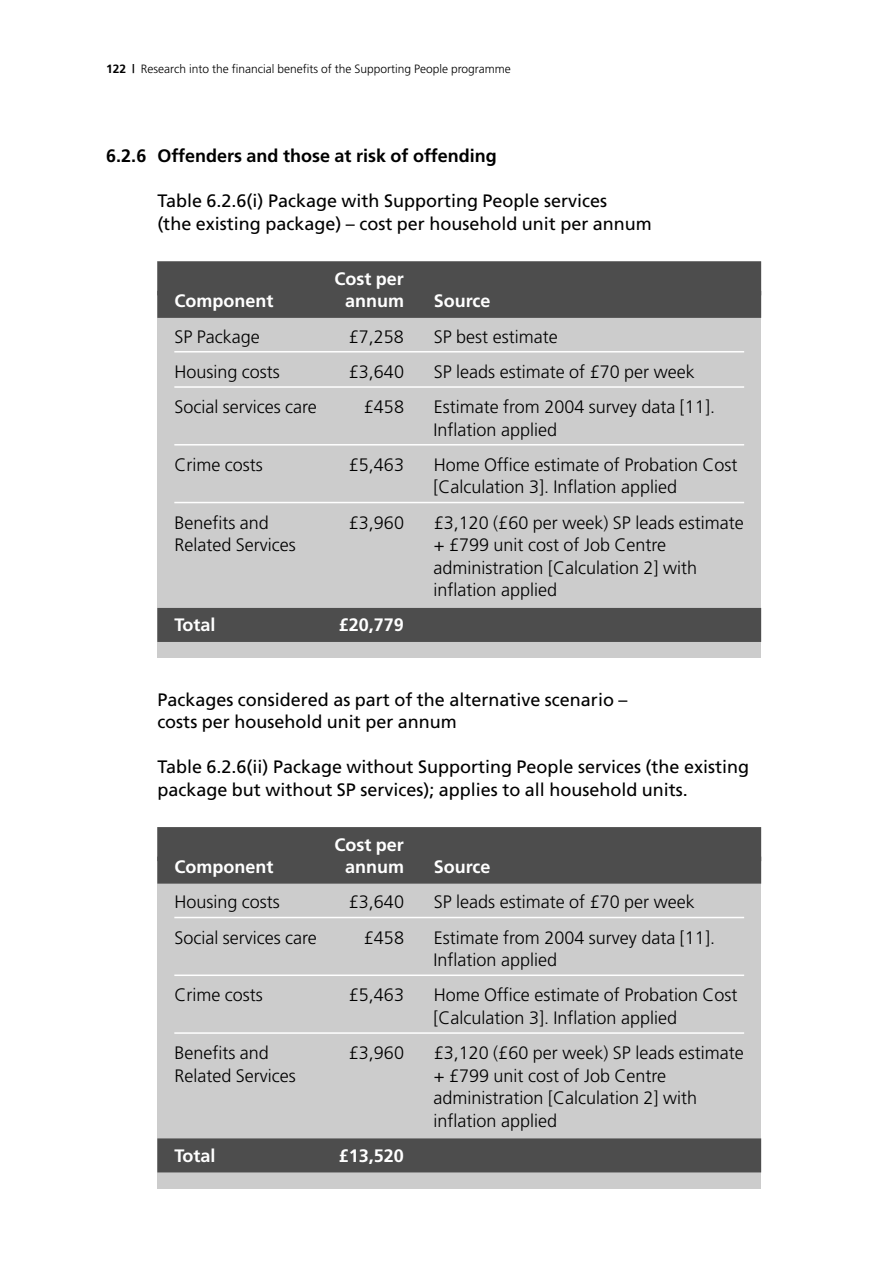
<style>
.page{position:relative;width:893px;height:1263px;background:#fff}
.page>*{position:absolute;margin:0;border:0;box-sizing:border-box;transform-origin:0 0}
.t1{font:300 18px/22.5px "Frutiger";color:#000}
.t2{font:18px/22.5px "Frutiger";color:#000}
.t3{font:700 18px "Frutiger";color:#fff}
.t4{font:700 18px "Frutiger";color:#000}
.t5{font:300 12px "Frutiger";color:#000}
.s1{font-weight:700}
</style>
<div class="page">
<div style="left:157px;top:827px;width:604px;height:361px;background:#ccc"></div>
<div style="left:157px;top:827px;width:604px;height:34px;background:#4d4d4d"></div>
<div style="left:157px;top:857px;width:604px;height:27px;background:#4d4d4d"></div>
<hr style="left:174px;top:917px;width:570px;height:1px;background:#fff">
<hr style="left:174px;top:974px;width:570px;height:2px;background:#fff">
<hr style="left:174px;top:1032px;width:570px;height:2px;background:#fff">
<div style="left:157px;top:1138px;width:604px;height:34px;background:#4d4d4d"></div>
<div style="left:157px;top:261px;width:604px;height:397px;background:#ccc"></div>
<div style="left:157px;top:261px;width:604px;height:34px;background:#4d4d4d"></div>
<div style="left:157px;top:291px;width:604px;height:27px;background:#4d4d4d"></div>
<hr style="left:174px;top:351px;width:570px;height:1px;background:#fff">
<hr style="left:174px;top:386px;width:570px;height:2px;background:#fff">
<hr style="left:174px;top:444px;width:570px;height:1px;background:#fff">
<hr style="left:174px;top:502px;width:570px;height:1px;background:#fff">
<div style="left:157px;top:608px;width:604px;height:34px;background:#4d4d4d"></div>
<p class="t5" style="left:106px;top:64px;width:406px"><span class="s1">122 |</span> Research into the financial benefits of the Supporting People programme</p>
<p class="t4" style="left:106px;top:149px;width:392px">6.2.6 Offenders and those at risk of offending</p>
<p class="t2" style="left:157px;top:191px;width:496px">Table 6.2.6(i) Package with Supporting People services<br>(the existing package) – cost per household unit per annum</p>
<p class="t3" style="left:334px;top:271px;width:71px">Cost per</p>
<p class="t3" style="left:174px;top:294px;width:100px">Component</p>
<p class="t3" style="left:345px;top:294px;width:61px">annum</p>
<p class="t3" style="left:434px;top:294px;width:58px">Source</p>
<p class="t1" style="left:174px;top:326px;width:87px">SP Package</p>
<p class="t1" style="left:349px;top:326px;width:57px">£7,258</p>
<p class="t1" style="left:434px;top:326px;width:125px">SP best estimate</p>
<p class="t1" style="left:174px;top:362px;width:107px">Housing costs</p>
<p class="t1" style="left:349px;top:362px;width:57px">£3,640</p>
<p class="t1" style="left:434px;top:362px;width:263px">SP leads estimate of £70 per week</p>
<p class="t1" style="left:174px;top:397px;width:144px">Social services care</p>
<p class="t1" style="left:364px;top:397px;width:42px">£458</p>
<p class="t1" style="left:434px;top:397px;width:283px">Estimate from 2004 survey data [11].<br>Inflation applied</p>
<p class="t1" style="left:174px;top:455px;width:90px">Crime costs</p>
<p class="t1" style="left:349px;top:455px;width:57px">£5,463</p>
<p class="t1" style="left:434px;top:455px;width:306px">Home Office estimate of Probation Cost [Calculation 3]. Inflation applied</p>
<p class="t1" style="left:174px;top:512px;width:96px">Benefits and</p>
<p class="t1" style="left:349px;top:512px;width:57px">£3,960</p>
<p class="t1" style="left:434px;top:512px;width:312px">£3,120 (£60 per week) SP leads estimate</p>
<p class="t1" style="left:174px;top:535px;width:123px">Related Services</p>
<p class="t1" style="left:434px;top:535px;width:265px">+ £799 unit cost of Job Centre administration [Calculation 2] with inflation applied</p>
<p class="t3" style="left:174px;top:618px;width:43px">Total</p>
<p class="t3" style="left:339px;top:618px;width:67px">£20,779</p>
<p class="t2" style="left:157px;top:689px;width:472px">Packages considered as part of the alternative scenario – costs per household unit per annum</p>
<p class="t2" style="left:157px;top:757px;width:593px">Table 6.2.6(ii) Package without Supporting People services (the existing package but without SP services); applies to all household units.</p>
<p class="t3" style="left:334px;top:837px;width:71px">Cost per</p>
<p class="t3" style="left:174px;top:859px;width:100px">Component</p>
<p class="t3" style="left:345px;top:859px;width:61px">annum</p>
<p class="t3" style="left:434px;top:859px;width:58px">Source</p>
<p class="t1" style="left:174px;top:892px;width:107px">Housing costs</p>
<p class="t1" style="left:349px;top:892px;width:57px">£3,640</p>
<p class="t1" style="left:434px;top:892px;width:263px">SP leads estimate of £70 per week</p>
<p class="t1" style="left:174px;top:927px;width:144px">Social services care</p>
<p class="t1" style="left:364px;top:927px;width:42px">£458</p>
<p class="t1" style="left:434px;top:927px;width:283px">Estimate from 2004 survey data [11].<br>Inflation applied</p>
<p class="t1" style="left:174px;top:985px;width:90px">Crime costs</p>
<p class="t1" style="left:349px;top:985px;width:57px">£5,463</p>
<p class="t1" style="left:434px;top:985px;width:306px">Home Office estimate of Probation Cost [Calculation 3]. Inflation applied</p>
<p class="t1" style="left:174px;top:1043px;width:96px">Benefits and</p>
<p class="t1" style="left:349px;top:1043px;width:57px">£3,960</p>
<p class="t1" style="left:434px;top:1043px;width:312px">£3,120 (£60 per week) SP leads estimate</p>
<p class="t1" style="left:174px;top:1065px;width:123px">Related Services</p>
<p class="t1" style="left:434px;top:1065px;width:265px">+ £799 unit cost of Job Centre administration [Calculation 2] with inflation applied</p>
<p class="t3" style="left:174px;top:1148px;width:43px">Total</p>
<p class="t3" style="left:339px;top:1148px;width:67px">£13,520</p>
</div>
